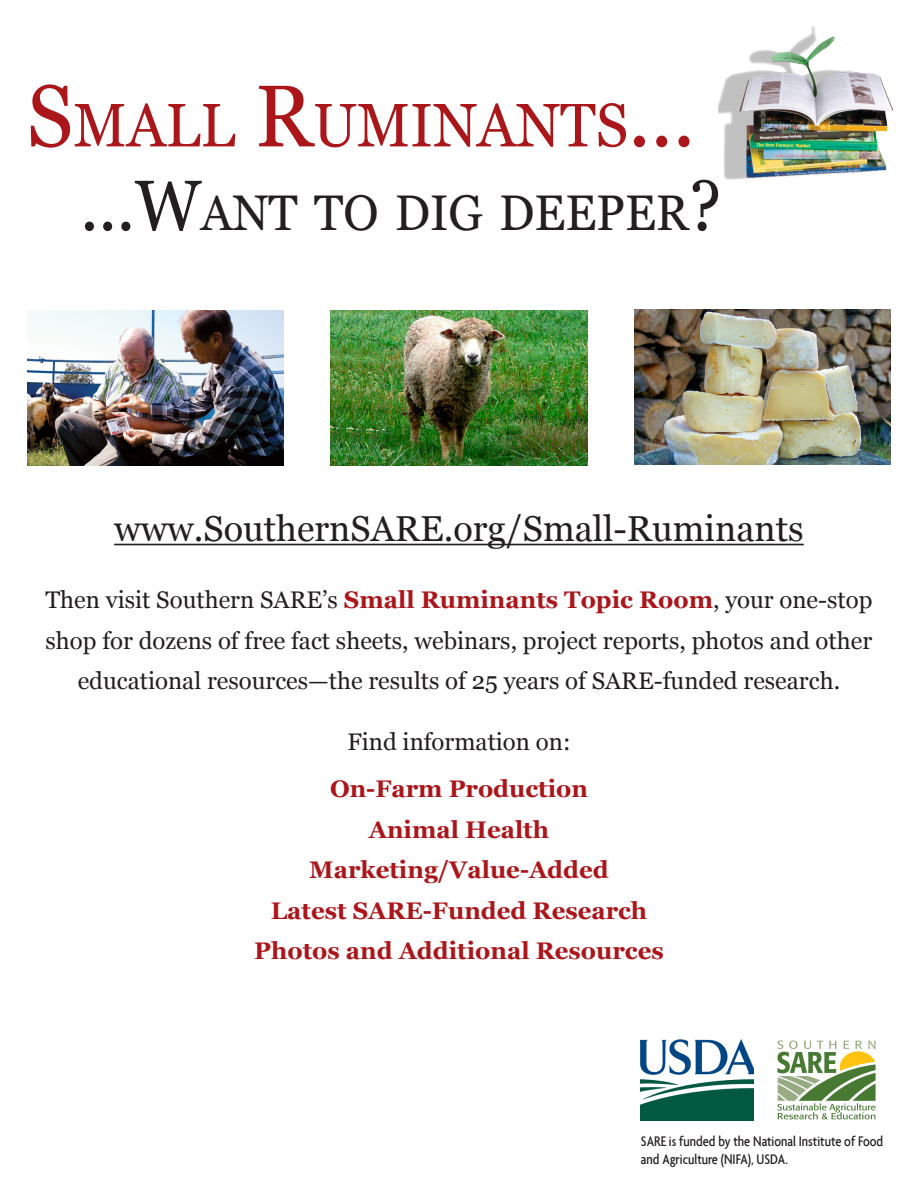
<style>
.page{position:relative;width:918px;height:1188px;background:#fff}
.page>*{position:absolute;margin:0;border:0;box-sizing:border-box;transform-origin:0 0}
.t1{font:61.2px "Georgia";color:#ab161a;scale:.94 1}
.t2{font:50.1px "Georgia";color:#231f20;scale:.94 1}
.t3{font:36px "Georgia";color:#231f20}
.t4{font:24px/40.5px "Georgia";color:#231f20;text-align:center}
.t5{font:700 24px "Georgia";color:#ab161a}
.t6{font:500 condensed 15px/18px "Agenda";color:#231f20}
.s1{font-size:87.45px}
.s2{font-size:71.55px}
.s3{font-weight:700;color:#ab161a}
</style>
<div class="page">
<img style="left:718px;top:27px;width:174px;height:153px">
<hr style="left:114px;top:544px;width:690px;height:1px;background:#231f20">
<img style="left:641px;top:1039px;width:113px;height:81px">
<img style="left:27px;top:311px;width:256px;height:155px">
<img style="left:331px;top:311px;width:256px;height:155px">
<img style="left:634px;top:309px;width:257px;height:155px">
<svg style="left:777px;top:1040px;width:99px;height:79px"></svg>
<p class="t1" style="left:27px;top:88px;width:712px"><span class="s1">S</span>MALL <span class="s1">R</span>UMINANTS<span class="s1">...</span></p>
<p class="t2" style="left:80px;top:183px;width:684px"><span class="s2">...W</span>ANT TO DIG DEEPER<span class="s2">?</span></p>
<p class="t3" style="left:114px;top:507px;width:691px">www.SouthernSARE.org/Small-Ruminants</p>
<p class="t4" style="left:45px;top:580px;width:829px">Then visit Southern SARE’s <span class="s3">Small Ruminants Topic Room</span>, your one-stop shop for dozens of free fact sheets, webinars, project reports, photos and other educational resources—the results of 25 years of SARE-funded research.</p>
<p class="t4" style="left:347px;top:722px;width:225px">Find information on:</p>
<p class="t5" style="left:330px;top:774px;width:260px">On-Farm Production</p>
<p class="t5" style="left:369px;top:814px;width:182px">Animal Health</p>
<p class="t5" style="left:309px;top:855px;width:301px">Marketing/Value-Added</p>
<p class="t5" style="left:271px;top:895px;width:378px">Latest SARE-Funded Research</p>
<p class="t5" style="left:254px;top:936px;width:411px">Photos and Additional Resources</p>
<p class="t6" style="left:641px;top:1132px;width:244px">SARE is funded by the National Institute of Food and Agriculture (NIFA), USDA.</p>
</div>
